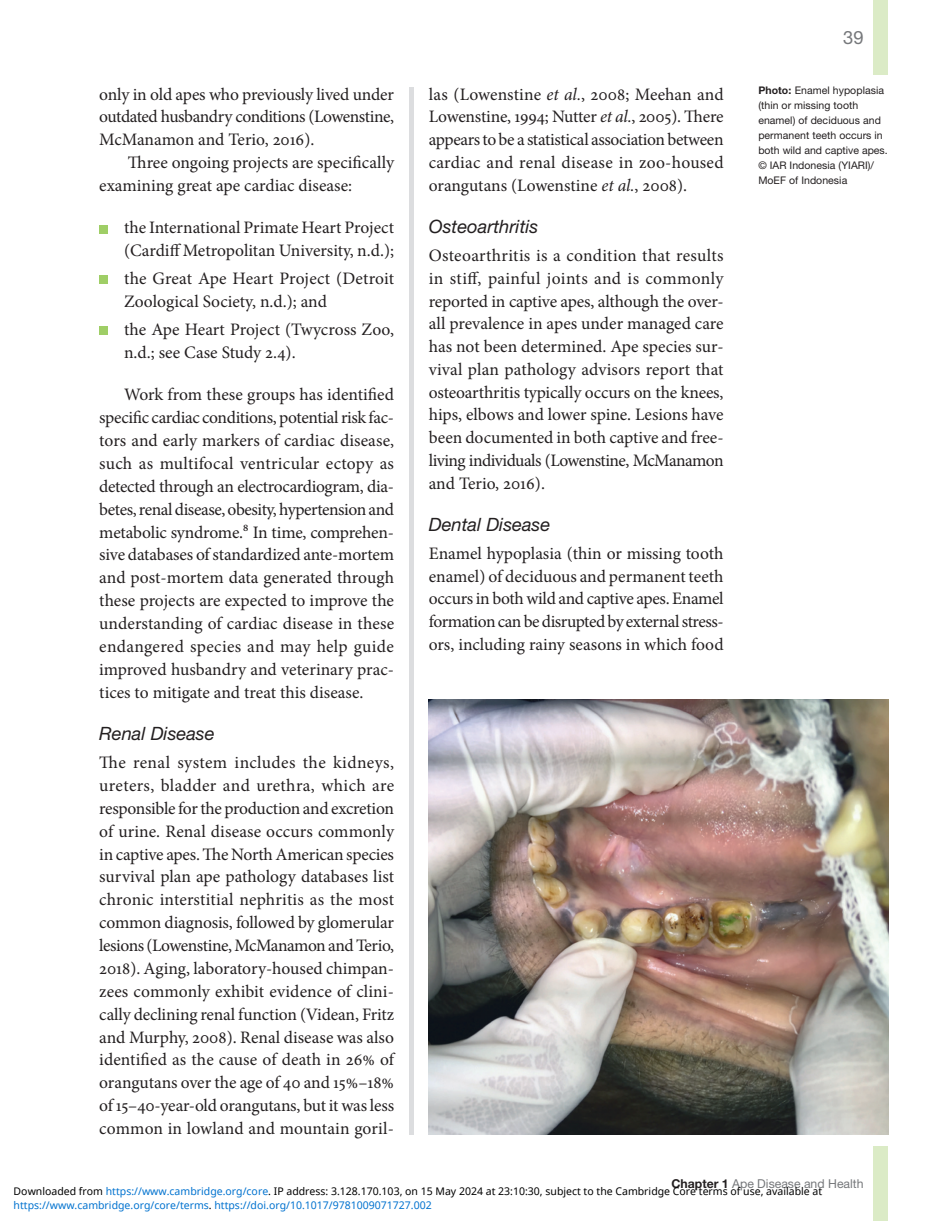
<style>
.page{position:relative;width:938px;height:1221px;background:#fff}
.page>*{position:absolute;margin:0;border:0;box-sizing:border-box;transform-origin:0 0}
.t1{font:italic 18.38px "Helvetica Neue LT Pro";color:#231f20}
.t2{font:18.38px "Helvetica Neue LT Pro";color:#76787b}
.t3{font:17.5px/22.9px "Minion Pro";letter-spacing:-.005em;color:#231f20;text-align:justify}
.t4{font:12.25px "Helvetica Neue LT Pro";color:#76787b}
.t5{font:10.5px/14.9px "Helvetica Neue LT Pro";letter-spacing:.005em;color:#231f20}
.t6{font:10.5px "Noto Sans";color:#000}
.t7{font:10.5px "Noto Sans";color:#0172cf}
.s1{font-style:italic}
.s2{font-weight:700}
.s3{font-weight:700;color:#231f20}
.s4{color:#0172cf}
.s5{color:#000}
</style>
<div class="page">
<div style="left:409px;top:87px;width:5px;height:1047px;background:#dcdddf"></div>
<div style="left:873px;top:0;width:15px;height:74px;background:#dbebc6"></div>
<div style="left:873px;top:1146px;width:15px;height:74px;background:#dbebc6"></div>
<div style="left:99px;top:225px;width:8px;height:8px;background:#9fce66"></div>
<div style="left:99px;top:276px;width:8px;height:8px;background:#9fce66"></div>
<div style="left:99px;top:326px;width:8px;height:9px;background:#9fce66"></div>
<img style="left:429px;top:699px;width:459px;height:435px">
<p class="t3" style="left:99px;top:83px;width:296px">only in old apes who previously lived under outdated husbandry conditions (Lowenstine, McManamon and Terio, 2016).</p>
<p class="t3" style="left:99px;top:151px;width:296px;text-indent:29px">Three ongoing projects are specifically examining great ape cardiac disease:</p>
<p class="t3" style="left:124px;top:216px;width:271px">the International Primate Heart Project (Cardiff Metropolitan University, n.d.);</p>
<p class="t3" style="left:124px;top:267px;width:271px">the Great Ape Heart Project (Detroit<br>Zoological Society, n.d.); and</p>
<p class="t3" style="left:124px;top:318px;width:271px">the Ape Heart Project (Twycross Zoo, n.d.; see Case Study 2.4).</p>
<p class="t3" style="left:99px;top:383px;width:296px;text-indent:25px">Work from these groups has identified specific cardiac conditions, potential risk fac&shy;tors and early markers of cardiac disease, such as multifocal ventricular ectopy as detected through an electrocardiogram, dia&shy;betes, renal disease, obesity, hypertension and metabolic syndrome.⁸ In time, comprehen&shy;sive databases of standardized ante-mortem and post-mortem data generated through these projects are expected to improve the understanding of cardiac disease in these endangered species and may help guide improved husbandry and veterinary prac&shy;tices to mitigate and treat this disease.</p>
<p class="t1" style="left:99px;top:722px;width:117px">Renal Disease</p>
<p class="t3" style="left:99px;top:751px;width:296px">The renal system includes the kidneys, ureters, bladder and urethra, which are responsible for the production and excretion of urine. Renal disease occurs commonly in captive apes. The North American species survival plan ape pathology databases list chronic interstitial nephritis as the most common diagnosis, followed by glomerular lesions (Lowenstine, McManamon and Terio, 2018). Aging, laboratory-housed chimpan&shy;zees commonly exhibit evidence of clini&shy;cally declining renal function (Videan, Fritz and Murphy, 2008). Renal disease was also identified as the cause of death in 26% of orangutans over the age of 40 and 15%–18% of 15–40-year-old orangutans, but it was less common in lowland and mountain goril-</p>
<p class="t3" style="left:429px;top:83px;width:296px">las (Lowenstine <span class="s1">et al.</span>, 2008; Meehan and Lowenstine, 1994; Nutter <span class="s1">et al.</span>, 2005). There appears to be a statistical association between cardiac and renal disease in zoo-housed orangutans (Lowenstine <span class="s1">et al.</span>, 2008).</p>
<p class="t1" style="left:429px;top:216px;width:111px">Osteoarthritis</p>
<p class="t3" style="left:429px;top:244px;width:296px">Osteoarthritis is a condition that results in stiff, painful joints and is commonly reported in captive apes, although the over&shy;all prevalence in apes under managed care has not been determined. Ape species sur&shy;vival plan pathology advisors report that osteoarthritis typically occurs on the knees, hips, elbows and lower spine. Lesions have been documented in both captive and free&shy;living individuals (Lowenstine, McManamon and Terio, 2016).</p>
<p class="t1" style="left:429px;top:513px;width:123px">Dental Disease</p>
<p class="t3" style="left:429px;top:542px;width:296px">Enamel hypoplasia (thin or missing tooth enamel) of deciduous and permanent teeth occurs in both wild and captive apes. Enamel formation can be disrupted by external stress&shy;ors, including rainy seasons in which food</p>
<p class="t2" style="left:843px;top:26px;width:22px">39</p>
<p class="t5" style="left:758px;top:83px;width:131px"><span class="s2">Photo:</span> Enamel hypoplasia (thin or missing tooth enamel) of deciduous and permanent teeth occurs in both wild and captive apes. © IAR Indonesia (YIARI)/<br>MoEF of Indonesia</p>
<p class="t4" style="left:671px;top:1176px;width:193px"><span class="s3">Chapter 1</span> Ape Disease and Health</p>
<p class="t6" style="left:14px;top:1183px;width:810px">Downloaded from <span class="s4">https://www.cambridge.org/core</span>. IP address: 3.128.170.103, on 15 May 2024 at 23:10:30, subject to the Cambridge Core terms of use, available at</p>
<p class="t7" style="left:14px;top:1197px;width:419px">https://www.cambridge.org/core/terms<span class="s5">.</span> https://doi.org/10.1017/9781009071727.002</p>
</div>
